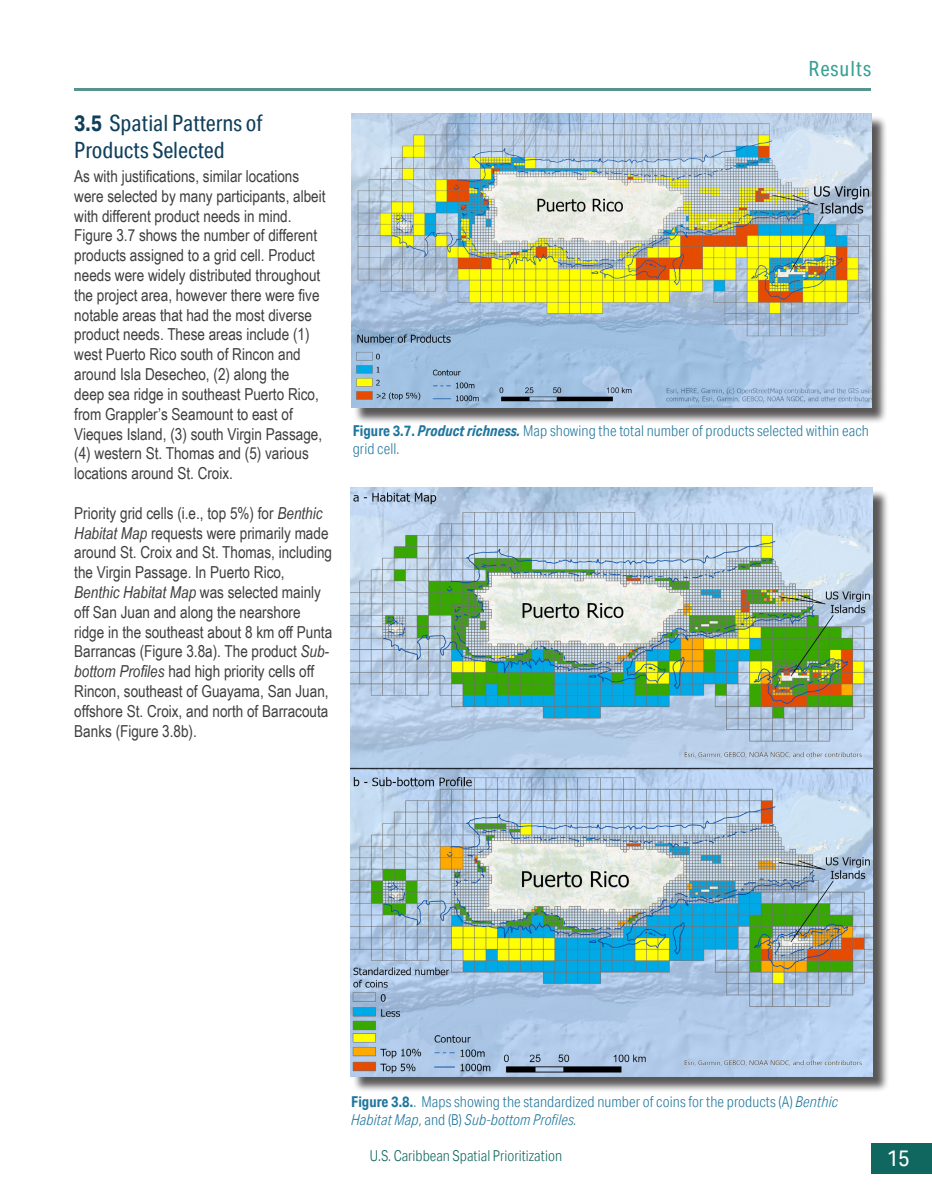
<style>
.page{position:relative;width:932px;height:1202px;background:#fff}
.page>*{position:absolute;margin:0;border:0;box-sizing:border-box;transform-origin:0 0}
.Level_1{font:22.5px/27px "Aktiv Grotesk Cd";color:#103f5c}
.t1{font:22.5px "Aktiv Grotesk Cd";color:#fff}
.t2{font:21px "Aktiv Grotesk Cd";letter-spacing:.05em;color:#37a194}
.t3{font:16.5px/19.8px "Arial Narrow";color:#3e3e3f}
.Figures-Tables{font:300 15px/18px "Aktiv Grotesk Cd";letter-spacing:.005em;color:#20769d}
.t4{font:300 15px "Aktiv Grotesk Cd";color:#10675f}
.s1{font-weight:700}
.s2{font-style:italic}
.s3{font-weight:700;font-style:italic}
</style>
<div class="page">
<div style="left:871px;top:1143px;width:61px;height:31px;background:#10675f"></div>
<hr style="left:74px;top:88px;width:797px;height:2px;background:#10675f">
<div style="left:353px;top:115px;width:534px;height:309px;background:#231f20;opacity:.75"></div>
<img style="left:351px;top:114px;width:520px;height:294px">
<div style="left:352px;top:489px;width:537px;height:603px;background:#231f20;opacity:.75"></div>
<img style="left:350px;top:487px;width:522px;height:589px">
<p class="Level_1" style="left:74px;top:109px;width:190px"><span class="s1">3.5</span> Spatial Patterns of<br>Products Selected</p>
<p class="t3" style="left:74px;top:166px;width:253px">As with justifications, similar locations were selected by many participants, albeit with different product needs in mind.<br>Figure 3.7 shows the number of different products assigned to a grid cell. Product needs were widely distributed throughout the project area, however there were five notable areas that had the most diverse product needs. These areas include (1) west Puerto Rico south of Rincon and around Isla Desecheo, (2) along the<br>deep sea ridge in southeast Puerto Rico, from Grappler’s Seamount to east of Vieques Island, (3) south Virgin Passage, (4) western St. Thomas and (5) various locations around St. Croix.</p>
<p class="t3" style="left:74px;top:502px;width:259px">Priority grid cells (i.e., top 5%) for <span class="s2">Benthic Habitat Map</span> requests were primarily made around St. Croix and St. Thomas, including the Virgin Passage. In Puerto Rico, <span class="s2">Benthic Habitat Map</span> was selected mainly off San Juan and along the nearshore ridge in the southeast about 8 km off Punta Barrancas (Figure 3.8a). The product <span class="s2">Sub&shy;bottom Profiles</span> had high priority cells off Rincon, southeast of Guayama, San Juan, offshore St. Croix, and north of Barracouta Banks (Figure 3.8b).</p>
<p class="t2" style="left:808px;top:56px;width:64px">Results</p>
<p class="Figures-Tables" style="left:353px;top:421px;width:518px"><span class="s1">Figure 3.7.</span> <span class="s3">Product richness.</span> Map showing the total number of products selected within each grid cell.</p>
<p class="Figures-Tables" style="left:351px;top:1092px;width:488px"><span class="s1">Figure 3.8.</span>. Maps showing the standardized number of coins for the products (A) <span class="s2">Benthic<br>Habitat Map</span>, and (B) <span class="s2">Sub-bottom Profiles.</span></p>
<p class="t4" style="left:370px;top:1147px;width:194px">U.S. Caribbean Spatial Prioritization</p>
<h1 class="t1" style="left:886px;top:1145px;width:24px">15</h1>
</div>
